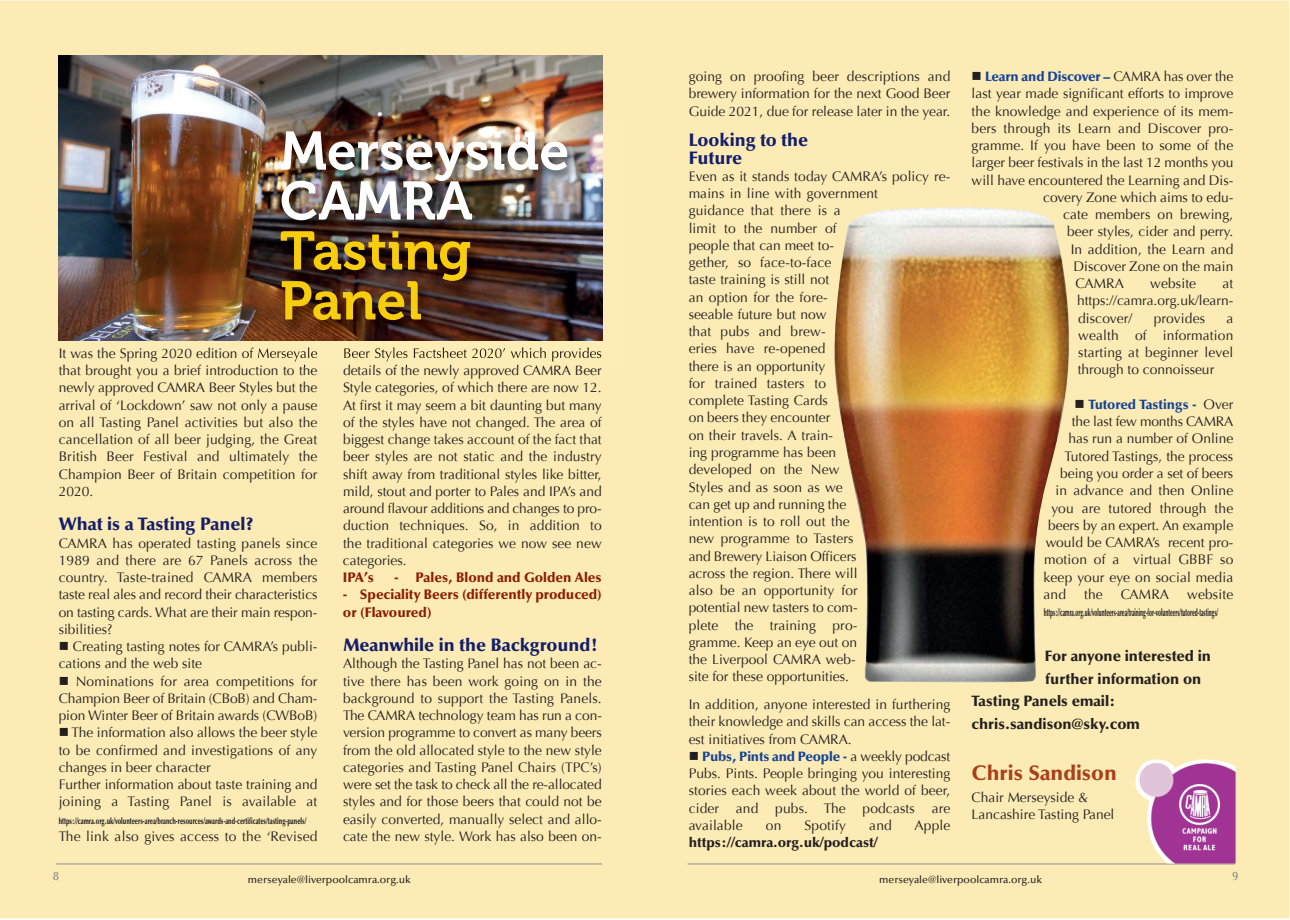
<style>
.page{position:relative;width:1290px;height:920px;background:#fff}
.page>*{position:absolute;margin:0;border:0;box-sizing:border-box;transform-origin:0 0}
.t1{font:54px/49.9px "Museo 700";color:#fff}
.t2{font:54px/49.9px "Museo 700";color:#f7cd0e}
.t3{font:900 21px "Optima";color:#a9401b}
.t4{font:900 18px/17.2px "Optima";color:#131d6a}
.t5{font:900 15px "Optima";color:#231f20}
.t6{font:13.8px/17.2px "Optima";color:#231f20;text-align:justify}
.t7{font:900 13.8px/17.2px "Optima";color:#8b1d04}
.t8{font:900 13.8px "Optima";color:#231f20}
.t9{font:900 13.5px "Optima";letter-spacing:-.01em;color:#154398}
.t10{font:500 12px "Optima";color:#808285;scale:.95 1}
.t11{font:900 10.5px "Optima";color:#231f20;scale:.47 1}
.t12{font:500 10.5px "Optima";color:#231f20}
.t13{font:900 9px "Optima";color:#231f20;scale:.64 1}
.s1{color:#231f20}
.s2{font-weight:400;font-size:13.8px;color:#231f20}
</style>
<div class="page">
<div style="left:0;top:1px;width:1289px;height:917px;background:#fcebb4"></div>
<hr style="left:687px;top:864px;width:548px;height:1px;background:#8f9194">
<hr style="left:56px;top:864px;width:546px;height:1px;background:#8f9194">
<img style="left:1135px;top:759px;width:100px;height:104px">
<img style="left:834px;top:207px;width:235px;height:476px">
<img style="left:59px;top:55px;width:544px;height:285px">
<img style="left:245px;top:119px;width:381px;height:247px">
<img style="left:344px;top:348px;width:26px;height:10px">
<svg style="left:347px;top:365px;width:19px;height:1px"></svg>
<h1 class="t1" style="left:280px;top:131px;width:291px">Merseyside<br>CAMRA</h1>
<h1 class="t2" style="left:280px;top:231px;width:193px">Tasting<br>Panel</h1>
<p class="t6" style="left:59px;top:345px;width:260px">It was the Spring 2020 edition of Merseyale that brought you a brief introduction to the newly approved CAMRA Beer Styles but the arrival of ‘Lockdown’ saw not only a pause on all Tasting Panel activities but also the cancellation of all beer judging, the Great British Beer Festival and ultimately the Champion Beer of Britain competition for 2020.</p>
<h3 class="t4" style="left:59px;top:517px;width:196px">What is a Tasting Panel?</h3>
<p class="t6" style="left:59px;top:534px;width:260px">CAMRA has operated tasting panels since 1989 and there are 67 Panels across the country. Taste-trained CAMRA members taste real ales and record their characteristics on tasting cards. What are their main respon&shy;sibilities?</p>
<p class="t6" style="left:59px;top:638px;width:260px">■ Creating tasting notes for CAMRA’s publi&shy;cations and the web site</p>
<p class="t6" style="left:59px;top:672px;width:260px">■ Nominations for area competitions for Champion Beer of Britain (CBoB) and Cham&shy;pion Winter Beer of Britain awards (CWBoB)</p>
<p class="t6" style="left:59px;top:724px;width:260px;text-align:left">■ The information also allows the beer style to be confirmed and investigations of any changes in beer character<br>Further information about taste training and joining a Tasting Panel is available at</p>
<p class="t13" style="left:59px;top:817px;width:388px">https://camra.org.uk/volunteers-area/branch-resources/awards-and-certificates/tasting-panels/</p>
<p class="t6" style="left:59px;top:828px;width:260px">The link also gives access to the ‘Revised</p>
<p class="t6" style="left:343px;top:362px;width:260px">details of the newly approved CAMRA Beer Style categories, of which there are now 12.<br>At first it may seem a bit daunting but many of the styles have not changed. The area of biggest change takes account of the fact that beer styles are not static and the industry shift away from traditional styles like bitter, mild, stout and porter to Pales and IPA’s and around flavour additions and changes to pro&shy;duction techniques. So, in addition to the traditional categories we now see new categories.</p>
<p class="t7" style="left:343px;top:570px;width:32px">IPA’s</p>
<p class="t7" style="left:394px;top:570px;width:209px">- Pales, Blond and Golden Ales</p>
<p class="t7" style="left:343px;top:587px;width:260px">- Speciality Beers (differently produced) or (Flavoured)</p>
<h3 class="t4" style="left:343px;top:638px;width:257px">Meanwhile in the Background!</h3>
<p class="t6" style="left:343px;top:655px;width:260px">Although the Tasting Panel has not been ac&shy;tive there has been work going on in the background to support the Tasting Panels.<br>The CAMRA technology team has run a con&shy;version programme to convert as many beers from the old allocated style to the new style categories and Tasting Panel Chairs (TPC’s) were set the task to check all the re-allocated styles and for those beers that could not be easily converted, manually select and allo&shy;cate the new style. Work has also been on-</p>
<p class="t6" style="left:689px;top:68px;width:263px">going on proofing beer descriptions and brewery information for the next Good Beer Guide 2021, due for release later in the year.</p>
<h3 class="t4" style="left:689px;top:134px;width:121px">Looking to the<br>Future</h3>
<p class="t6" style="left:689px;top:168px;width:263px;text-align:left">Even as it stands today CAMRA’s policy re&shy;mains in line with government<br>guidance that there is a<br>limit to the number of<br>people that can meet to-<br>gether, so face-to-face<br>taste training is still not<br>an option for the fore-<br>seeable future but now<br>that pubs and brew-<br>eries have re-opened<br>there is an opportunity<br>for trained tasters to<br>complete Tasting Cards<br>on beers they encounter<br>on their travels. A train-<br>ing programme has been<br>developed on the New<br>Styles and as soon as we<br>can get up and running the<br>intention is to roll out the<br>new programme to Tasters<br>and Brewery Liaison Officers<br>across the region. There will<br>also be an opportunity for<br>potential new tasters to com-<br>plete the training pro-<br>gramme. Keep an eye out on<br>the Liverpool CAMRA web-<br>site for these opportunities.</p>
<p class="t6" style="left:689px;top:696px;width:263px">In addition, anyone interested in furthering their knowledge and skills can access the lat&shy;est initiatives from CAMRA.</p>
<p class="t9" style="left:689px;top:751px;width:263px"><span class="s1">■</span> Pubs, Pints and People - <span class="s2">a weekly podcast</span></p>
<p class="t6" style="left:689px;top:765px;width:263px">Pubs. Pints. People bringing you interesting stories each week about the world of beer, cider and pubs. The podcasts are available</p>
<p class="t6" style="left:766px;top:817px;width:17px">on</p>
<p class="t6" style="left:805px;top:817px;width:43px">Spotify</p>
<p class="t6" style="left:869px;top:817px;width:24px">and</p>
<p class="t6" style="left:914px;top:817px;width:37px">Apple</p>
<p class="t8" style="left:689px;top:837px;width:190px">https://camra.org.uk/podcast/</p>
<p class="t9" style="left:972px;top:71px;width:263px"><span class="s1">■</span> Learn and Discover – <span class="s2">CAMRA has over the</span></p>
<p class="t6" style="left:972px;top:85px;width:263px">last year made significant efforts to improve</p>
<p class="t6" style="left:972px;top:103px;width:263px">the knowledge and experience of its mem-</p>
<p class="t6" style="left:972px;top:120px;width:263px">bers through its Learn and Discover pro-</p>
<p class="t6" style="left:972px;top:137px;width:263px">gramme. If you have been to some of the</p>
<p class="t6" style="left:972px;top:154px;width:263px">larger beer festivals in the last 12 months you</p>
<p class="t6" style="left:972px;top:172px;width:263px">will have encountered the Learning and Dis-</p>
<p class="t6" style="left:1043px;top:189px;width:192px">covery Zone which aims to edu-</p>
<p class="t6" style="left:1063px;top:206px;width:172px">cate members on brewing,</p>
<p class="t6" style="left:1067px;top:223px;width:168px">beer styles, cider and perry.</p>
<p class="t6" style="left:1071px;top:241px;width:164px">In addition, the Learn and</p>
<p class="t6" style="left:1073px;top:258px;width:161px">Discover Zone on the main</p>
<p class="t6" style="left:1075px;top:275px;width:50px">CAMRA</p>
<p class="t6" style="left:1150px;top:275px;width:48px">website</p>
<p class="t6" style="left:1077px;top:275px;width:158px;text-indent:145px">at https://camra.org.uk/learn&shy;discover/</p>
<p class="t6" style="left:1154px;top:310px;width:53px">provides</p>
<p class="t6" style="left:1078px;top:310px;width:157px;text-indent:149px">a wealth of information starting at beginner level through to connoisseur</p>
<p class="t9" style="left:1074px;top:399px;width:160px"><span class="s1">■</span> Tutored Tastings - <span class="s2">Over</span></p>
<p class="t6" style="left:1072px;top:413px;width:163px">the last few months CAMRA</p>
<p class="t6" style="left:1068px;top:430px;width:166px">has run a number of Online</p>
<p class="t6" style="left:1064px;top:448px;width:170px">Tutored Tastings, the process</p>
<p class="t6" style="left:1060px;top:465px;width:175px">being you order a set of beers</p>
<p class="t6" style="left:1055px;top:482px;width:179px">in advance and then Online</p>
<p class="t6" style="left:1051px;top:499px;width:183px">you are tutored through the</p>
<p class="t6" style="left:1048px;top:517px;width:187px">beers by an expert. An example</p>
<p class="t6" style="left:1046px;top:534px;width:189px">would be CAMRA’s recent pro-</p>
<p class="t6" style="left:1044px;top:551px;width:191px">motion of a virtual GBBF so</p>
<p class="t6" style="left:1043px;top:568px;width:191px">keep your eye on social media</p>
<p class="t6" style="left:1043px;top:586px;width:24px">and</p>
<p class="t6" style="left:1084px;top:586px;width:20px">the</p>
<p class="t6" style="left:1121px;top:586px;width:50px">CAMRA</p>
<p class="t6" style="left:1187px;top:586px;width:48px">website</p>
<p class="t11" style="left:1044px;top:608px;width:373px">https://camra.org.uk/volunteers-area/training-for-volunteers/tutored-tastings/</p>
<p class="t5" style="left:1045px;top:650px;width:168px">For anyone interested in</p>
<p class="t5" style="left:1045px;top:672px;width:158px">further information on</p>
<p class="t5" style="left:972px;top:695px;width:146px">Tasting Panels email:</p>
<p class="t5" style="left:972px;top:717px;width:170px">chris.sandison@sky.com</p>
<h2 class="t3" style="left:972px;top:765px;width:147px">Chris Sandison</h2>
<p class="t6" style="left:972px;top:789px;width:144px">Chair Merseyside &amp;<br>Lancashire Tasting Panel</p>
<p class="t10" style="left:53px;top:872px;width:7px">8</p>
<p class="t12" style="left:248px;top:875px;width:165px">merseyale@liverpoolcamra.org.uk</p>
<p class="t12" style="left:879px;top:875px;width:165px">merseyale@liverpoolcamra.org.uk</p>
<p class="t10" style="left:1232px;top:872px;width:7px">9</p>
</div>
